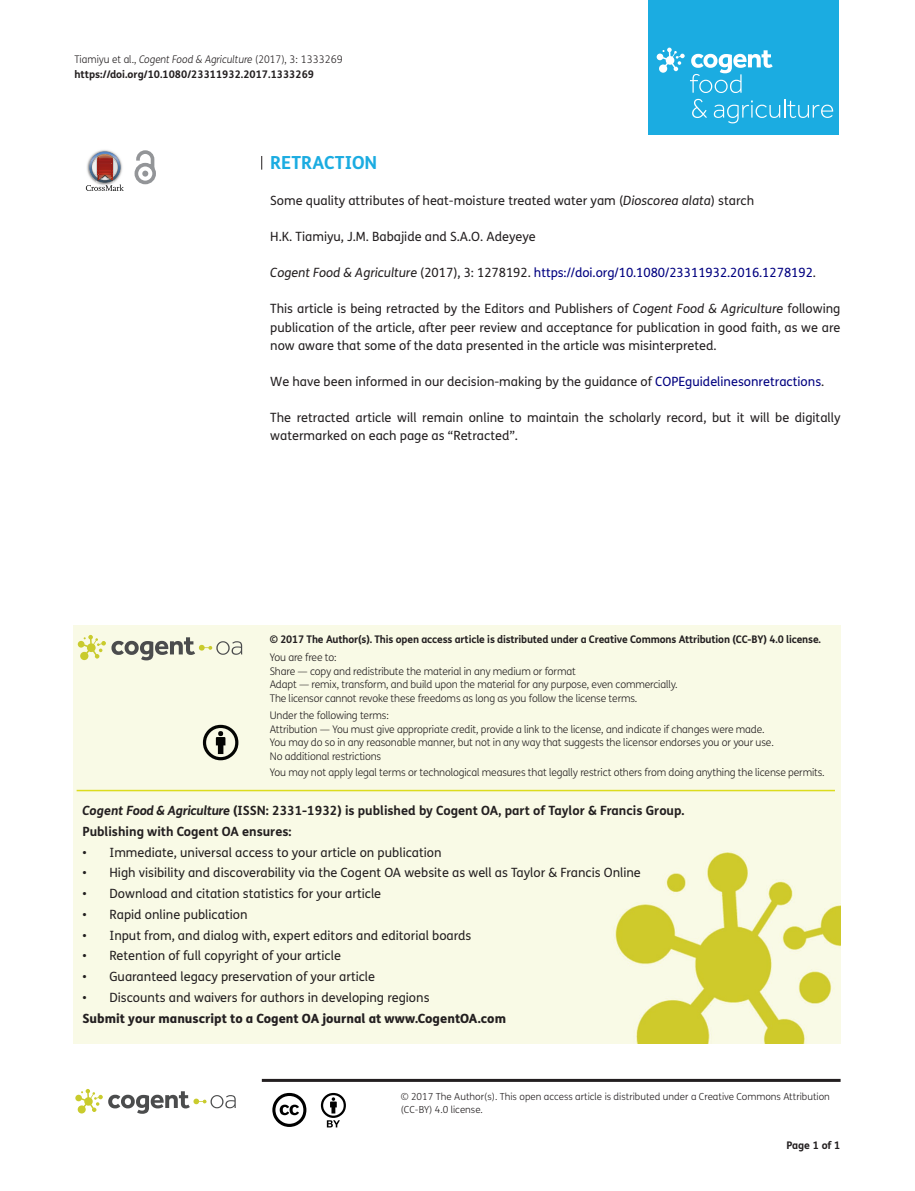
<style>
.page{position:relative;width:915px;height:1191px;background:#fff}
.page>*{position:absolute;margin:0;border:0;box-sizing:border-box;transform-origin:0 0}
.t1{font:700 18px "FS Me Pro";color:#1bace1}
.t2{font:12.75px/18px "FS Me Pro";color:#231f20;text-align:justify}
.t3{font:700 12.75px/20.7px "FS Me Pro";color:#231f20}
.t4{font:12.75px "FS Me Pro";letter-spacing:-.005em;color:#000080}
.t5{font:800 12.75px "FS Me Pro";color:#231f20}
.t6{font:300 10.5px/13.5px "FS Me Pro";letter-spacing:-.015em;color:#231f20}
.t7{font:700 10.5px/15px "FS Me Pro";letter-spacing:-.015em;color:#231f20}
.t8{font:300 9.75px/12.8px "FS Me Pro";color:#231f20}
.s1{font-weight:300}
.s2{font-weight:300;font-style:italic}
.s3{font-style:italic}
.s4{font-style:italic;color:#231f20}
.s5{color:#231f20}
.s6{color:#000080}
</style>
<div class="page">
<div style="left:648px;top:0;width:190px;height:134px;background:#1bace1"></div>
<svg style="left:656px;top:48px;width:116px;height:45px"></svg>
<svg style="left:692px;top:99px;width:15px;height:19px"></svg>
<svg style="left:713px;top:99px;width:119px;height:24px"></svg>
<svg style="left:86px;top:151px;width:38px;height:40px"></svg>
<svg style="left:134px;top:150px;width:22px;height:34px"></svg>
<svg style="left:261px;top:156px;width:1px;height:14px"></svg>
<hr style="left:262px;top:1078px;width:578px;height:3px;background:#231f20">
<svg style="left:75px;top:1089px;width:161px;height:24px"></svg>
<svg style="left:272px;top:1093px;width:34px;height:34px"></svg>
<svg style="left:321px;top:1093px;width:25px;height:34px"></svg>
<div style="left:74px;top:626px;width:766px;height:417px;background:#f9fae6"></div>
<svg style="left:78px;top:635px;width:164px;height:25px;background:#d2d3ba"></svg>
<svg style="left:203px;top:725px;width:35px;height:35px"></svg>
<hr style="left:77px;top:790px;width:757px;height:1px;background:#dcdc1e">
<p class="t7" style="left:74px;top:51px;width:270px"><span class="s1">Tiamiyu et al.,</span> <span class="s2">Cogent Food &amp; Agriculture</span> <span class="s1">(2017), 3: 1333269 </span>https://doi.org/10.1080/23311932.2017.1333269</p>
<h1 class="t1" style="left:270px;top:149px;width:109px">RETRACTION</h1>
<p class="t2" style="left:270px;top:192px;width:485px">Some quality attributes of heat-moisture treated water yam (<span class="s3">Dioscorea alata</span>) starch</p>
<p class="t2" style="left:270px;top:228px;width:267px">H.K. Tiamiyu, J.M. Babajide and S.A.O. Adeyeye</p>
<p class="t4" style="left:270px;top:264px;width:547px"><span class="s4">Cogent Food &amp; Agriculture</span> <span class="s5">(2017), 3: 1278192.</span> https://doi.org/10.1080/23311932.2016.1278192<span class="s5">.</span></p>
<p class="t2" style="left:270px;top:300px;width:571px">This article is being retracted by the Editors and Publishers of <span class="s3">Cogent Food &amp; Agriculture</span> following publication of the article, after peer review and acceptance for publication in good faith, as we are now aware that some of the data presented in the article was misinterpreted.</p>
<p class="t2" style="left:270px;top:372px;width:555px">We have been informed in our decision-making by the guidance of <span class="s6">COPEguidelinesonretractions</span>.</p>
<p class="t2" style="left:270px;top:408px;width:571px">The retracted article will remain online to maintain the scholarly record, but it will be digitally watermarked on each page as “Retracted”.</p>
<p class="t7" style="left:270px;top:631px;width:552px">© 2017 The Author(s). This open access article is distributed under a Creative Commons Attribution (CC-BY) 4.0 license.</p>
<p class="t6" style="left:270px;top:650px;width:409px">You are free to:<br>Share — copy and redistribute the material in any medium or format<br>Adapt — remix, transform, and build upon the material for any purpose, even commercially.<br>The licensor cannot revoke these freedoms as long as you follow the license terms.</p>
<p class="t6" style="left:270px;top:708px;width:505px">Under the following terms:<br>Attribution — You must give appropriate credit, provide a link to the license, and indicate if changes were made.<br>You may do so in any reasonable manner, but not in any way that suggests the licensor endorses you or your use.<br>No additional restrictions</p>
<p class="t6" style="left:270px;top:765px;width:556px">You may not apply legal terms or technological measures that legally restrict others from doing anything the license permits.</p>
<p class="t3" style="left:82px;top:799px;width:603px"><span class="s3">Cogent Food &amp; Agriculture</span> (ISSN: 2331-1932) is published by Cogent OA, part of Taylor &amp; Francis Group.<br>Publishing with Cogent OA ensures:</p>
<p class="t2" style="left:82px;top:843px;width:360px">• Immediate, universal access to your article on publication</p>
<p class="t2" style="left:82px;top:863px;width:559px">• High visibility and discoverability via the Cogent OA website as well as Taylor &amp; Francis Online</p>
<p class="t2" style="left:82px;top:884px;width:300px">• Download and citation statistics for your article</p>
<p class="t2" style="left:82px;top:905px;width:166px">• Rapid online publication</p>
<p class="t2" style="left:82px;top:926px;width:390px">• Input from, and dialog with, expert editors and editorial boards</p>
<p class="t2" style="left:82px;top:946px;width:260px">• Retention of full copyright of your article</p>
<p class="t2" style="left:82px;top:967px;width:294px">• Guaranteed legacy preservation of your article</p>
<p class="t2" style="left:82px;top:988px;width:348px">• Discounts and waivers for authors in developing regions</p>
<p class="t5" style="left:82px;top:1008px;width:425px">Submit your manuscript to a Cogent OA journal at www.CogentOA.com</p>
<p class="t8" style="left:400px;top:1090px;width:430px">© 2017 The Author(s). This open access article is distributed under a Creative Commons Attribution (CC-BY) 4.0 license.</p>
<p class="t7" style="left:786px;top:1137px;width:56px">Page 1 of 1</p>
</div>
